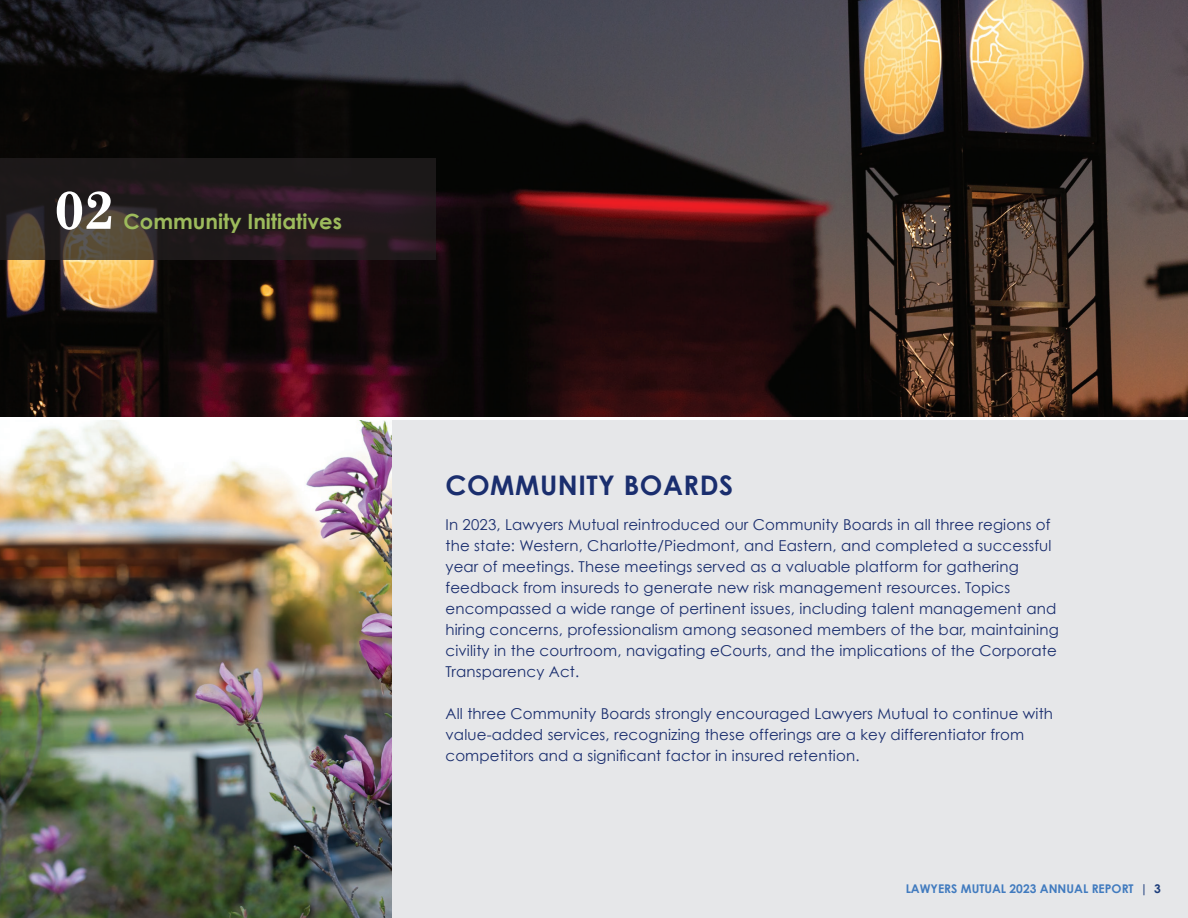
<style>
.page{position:relative;width:1188px;height:918px;background:#fff}
.page>*{position:absolute;margin:0;border:0;box-sizing:border-box;transform-origin:0 0}
.t1{font:700 54px "Century Schoolbook";color:#fff}
.header-century{font:700 27px "Century Gothic";letter-spacing:.02em;color:#1a2e6e}
.t2{font:700 21px "Century Gothic";color:#9dbb5c}
.text{font:15px/21px "Century Gothic";letter-spacing:.01em;color:#1a2e6e}
.t3{font:700 12px "Century Gothic";color:#417bbf}
.s1{color:#1d3d7b}
</style>
<div class="page">
<div style="left:15px;top:418px;width:1173px;height:500px;background:#e6e7e9"></div>
<img style="left:0;top:0;width:1188px;height:417px">
<svg style="left:0;top:159px;width:435px;height:101px;fill:#1f191b"></svg>
<img style="left:0;top:420px;width:392px;height:498px">
<hr style="left:0;top:417px;width:1188px;height:3px;background:#fff">
<p class="t1" style="left:54px;top:177px;width:62px">02</p>
<p class="t2" style="left:124px;top:208px;width:220px">Community Initiatives</p>
<p class="header-century" style="left:446px;top:469px;width:289px">COMMUNITY BOARDS</p>
<p class="text" style="left:446px;top:514px;width:615px">In 2023, Lawyers Mutual reintroduced our Community Boards in all three regions of the state: Western, Charlotte/Piedmont, and Eastern, and completed a successful year of meetings. These meetings served as a valuable platform for gathering feedback from insureds to generate new risk management resources. Topics encompassed a wide range of pertinent issues, including talent management and hiring concerns, professionalism among seasoned members of the bar, maintaining civility in the courtroom, navigating eCourts, and the implications of the Corporate Transparency Act.</p>
<p class="text" style="left:446px;top:703px;width:609px">All three Community Boards strongly encouraged Lawyers Mutual to continue with value-added services, recognizing these offerings are a key differentiator from competitors and a significant factor in insured retention.</p>
<p class="t3" style="left:906px;top:881px;width:257px">LAWYERS MUTUAL 2023 ANNUAL REPORT <span class="s1">| 3</span></p>
</div>
